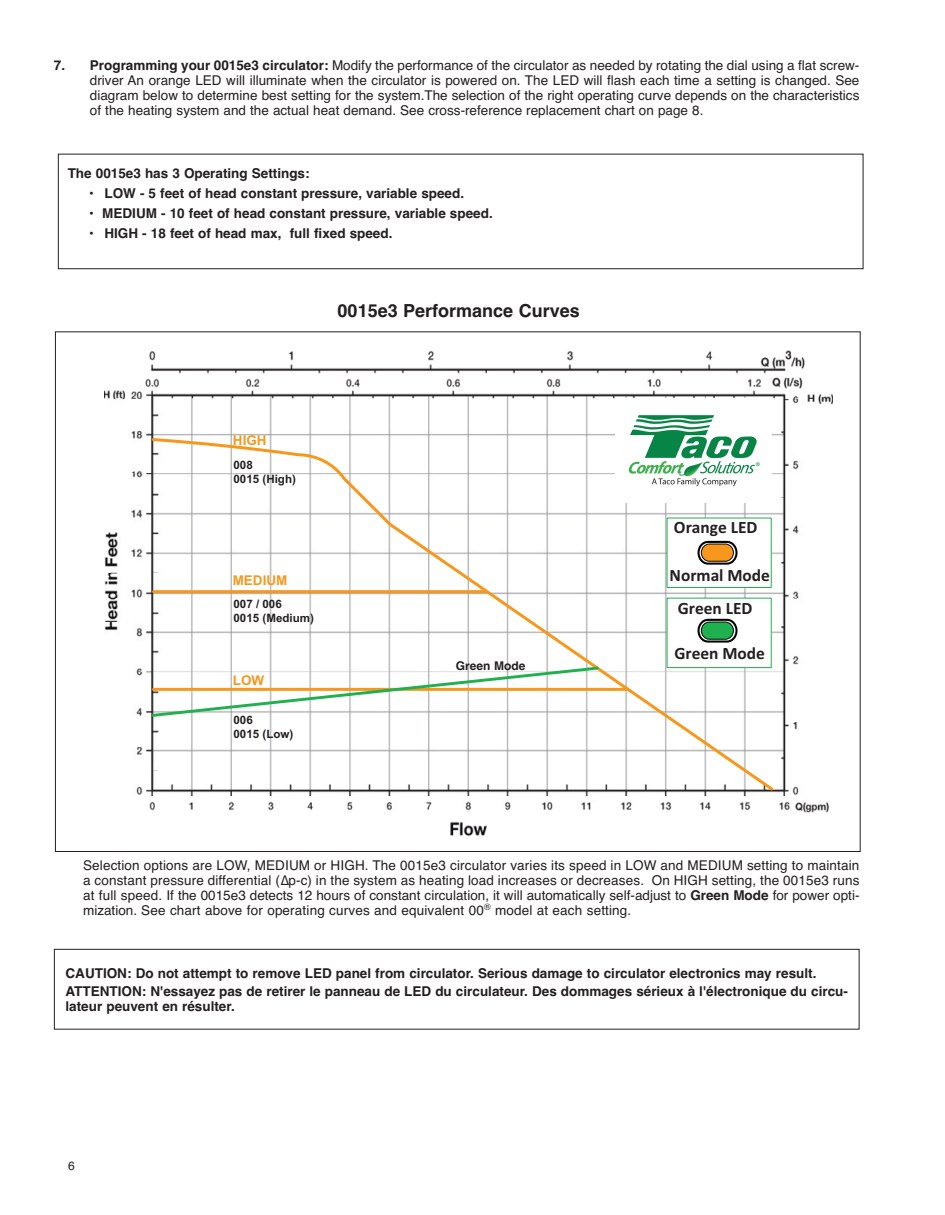
<style>
.page{position:relative;width:945px;height:1215px;background:#fff}
.page>*{position:absolute;margin:0;border:0;box-sizing:border-box;transform-origin:0 0}
.t1{font:700 18px "Helvetica";color:#231f20}
.t2{font:700 17.4px "Calibri";color:#231f20}
.t3{font:13.5px/15px "Helvetica";letter-spacing:.005em;color:#231f20;text-align:justify}
.t4{font:700 13.5px/17.5px "Helvetica";color:#231f20}
.t5{font:700 13.5px "Arial";color:#f7981d}
.t6{font:700 12px "Helvetica";color:#231f20}
.t7{font:12px "Helvetica";color:#231f20}
.t8{font:700 11.55px/14px "Arial";color:#231f20}
.s1{font-weight:700}
</style>
<div class="page">
<img style="left:104px;top:350px;width:729px;height:486px">
<svg style="left:150px;top:436px;width:626px;height:357px"></svg>
<hr style="left:154px;top:590px;width:332px;height:3px;background:#f7981d">
<hr style="left:154px;top:688px;width:473px;height:3px;background:#f7981d">
<div style="left:667px;top:518px;width:104px;height:69px;background:#fff"></div>
<div style="left:667px;top:518px;width:105px;height:70px;border:1px solid #1fb04f"></div>
<svg style="left:697px;top:540px;width:41px;height:25px"></svg>
<div style="left:667px;top:598px;width:104px;height:70px;background:#fff"></div>
<div style="left:667px;top:598px;width:105px;height:70px;border:1px solid #1fb04f"></div>
<svg style="left:697px;top:618px;width:41px;height:25px"></svg>
<svg style="left:150px;top:665px;width:451px;height:54px"></svg>
<img style="left:616px;top:399px;width:156px;height:104px">
<div style="left:54px;top:949px;width:806px;height:81px;border:1px solid #231f20"></div>
<div style="left:58px;top:154px;width:805px;height:115px;border:1px solid #231f20"></div>
<p class="t3" style="left:90px;top:58px;width:771px;text-indent:-36px"><span class="s1">7. Programming your 0015e3 circulator:</span> Modify the performance of the circulator as needed by rotating the dial using a flat screw&shy;driver An orange LED will illuminate when the circulator is powered on. The LED will flash each time a setting is changed. See diagram below to determine best setting for the system.The selection of the right operating curve depends on the characteristics of the heating system and the actual heat demand. See cross-reference replacement chart on page 8.</p>
<p class="t4" style="left:68px;top:164px;width:243px">The 0015e3 has 3 Operating Settings:</p>
<p class="t4" style="left:89px;top:184px;width:376px">• LOW - 5 feet of head constant pressure, variable speed.</p>
<p class="t4" style="left:89px;top:205px;width:405px">• MEDIUM - 10 feet of head constant pressure, variable speed.</p>
<p class="t4" style="left:89px;top:225px;width:305px">• HIGH - 18 feet of head max, full fixed speed.</p>
<h1 class="t1" style="left:338px;top:300px;width:244px">0015e3 Performance Curves</h1>
<p class="t5" style="left:233px;top:431px;width:35px">HIGH</p>
<p class="t8" style="left:234px;top:459px;width:64px">008<br>0015 (High)</p>
<p class="t5" style="left:233px;top:572px;width:56px">MEDIUM</p>
<p class="t8" style="left:234px;top:597px;width:82px">007 / 006<br>0015 (Medium)</p>
<p class="t5" style="left:233px;top:672px;width:33px">LOW</p>
<p class="t8" style="left:234px;top:714px;width:61px">006<br>0015 (Low)</p>
<p class="t6" style="left:456px;top:659px;width:71px">Green Mode</p>
<p class="t2" style="left:674px;top:517px;width:85px">Orange LED</p>
<p class="t2" style="left:670px;top:564px;width:102px">Normal Mode</p>
<p class="t2" style="left:678px;top:598px;width:76px">Green LED</p>
<p class="t2" style="left:675px;top:642px;width:92px">Green Mode</p>
<p class="t3" style="left:83px;top:857px;width:778px">Selection options are LOW, MEDIUM or HIGH. The 0015e3 circulator varies its speed in LOW and MEDIUM setting to maintain a constant pressure differential (∆p-c) in the system as heating load increases or decreases. On HIGH setting, the 0015e3 runs at full speed. If the 0015e3 detects 12 hours of constant circulation, it will automatically self-adjust to <span class="s1">Green Mode</span> for power opti&shy;mization. See chart above for operating curves and equivalent 00<sup>®</sup> model at each setting.</p>
<p class="t4" style="left:66px;top:965px;width:784px">CAUTION: Do not attempt to remove LED panel from circulator. Serious damage to circulator electronics may result.<br>ATTENTION: N'essayez pas de retirer le panneau de LED du circulateur. Des dommages sérieux à l'électronique du circu-</p>
<p class="t4" style="left:66px;top:997px;width:171px">lateur peuvent en résulter.</p>
<p class="t7" style="left:68px;top:1159px;width:8px">6</p>
</div>
